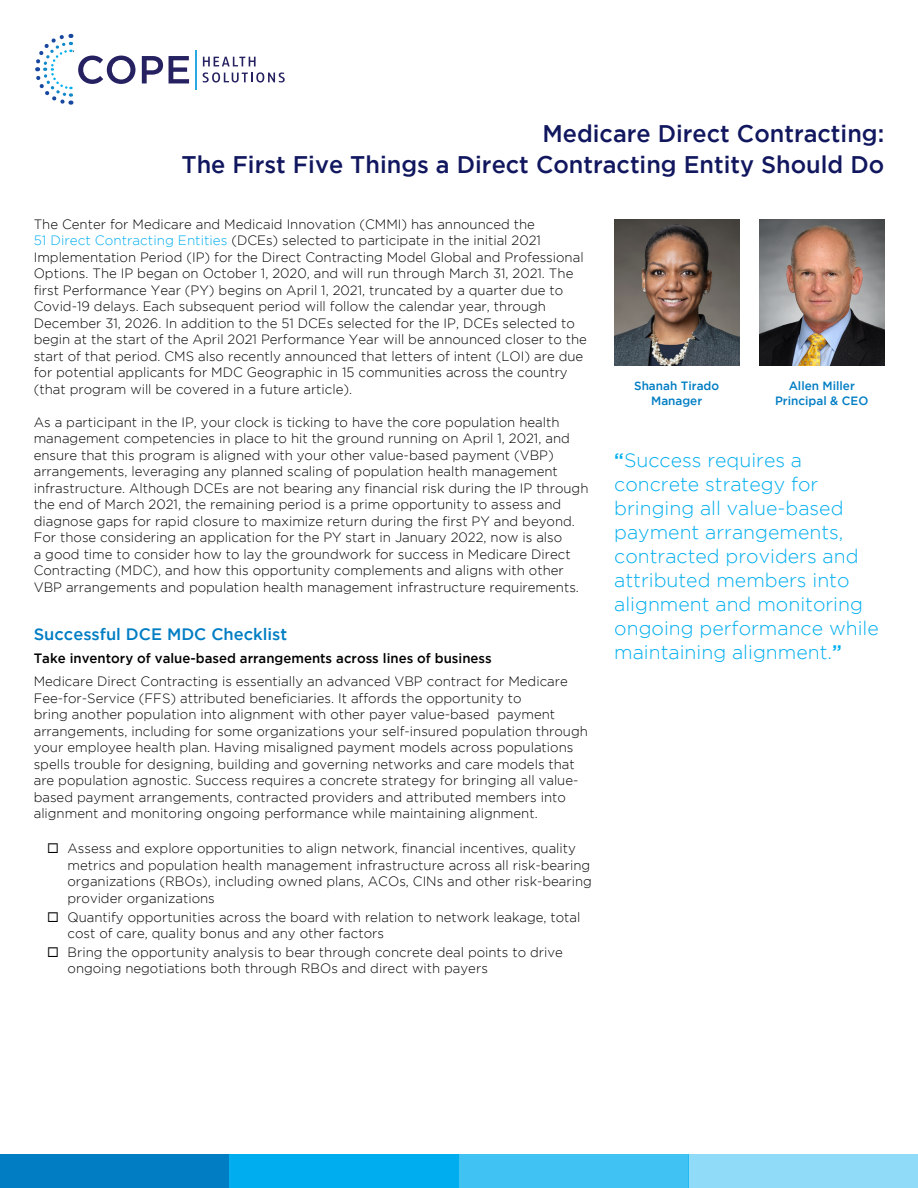
<style>
.page{position:relative;width:918px;height:1188px;background:#fff}
.page>*{position:absolute;margin:0;border:0;box-sizing:border-box;transform-origin:0 0}
.t1{font:500 24px/31.5px "Gotham";color:#11175e;text-align:right}
.t2{font:300 19.5px/24px "Gotham";color:#00aeef}
.t3{font:500 16.5px "Gotham";color:#007dc3}
.t4{font:300 13.5px/16.5px "Gotham";color:#000}
.t5{font:500 13.5px "Gotham";color:#000}
.t6{font:500 12px/15px "Gotham";color:#007dc3;text-align:center}
.s1{color:#00aeef}
.s2{font-weight:500}
</style>
<div class="page">
<svg style="left:35px;top:33px;width:100px;height:72px"></svg>
<svg style="left:142px;top:56px;width:21px;height:27px"></svg>
<svg style="left:169px;top:56px;width:20px;height:27px"></svg>
<svg style="left:203px;top:57px;width:53px;height:9px"></svg>
<svg style="left:203px;top:72px;width:82px;height:11px"></svg>
<hr style="left:195px;top:51px;width:2px;height:39px;background:#28aae1">
<div style="left:0;top:1154px;width:230px;height:34px;background:#007dc3"></div>
<div style="left:459px;top:1154px;width:229px;height:34px;background:#40c2f3"></div>
<div style="left:230px;top:1154px;width:229px;height:34px;background:#00aeef"></div>
<div style="left:688px;top:1154px;width:230px;height:34px;background:#90dbf8"></div>
<img style="left:614px;top:219px;width:125px;height:147px">
<img style="left:759px;top:219px;width:125px;height:147px">
<h1 class="t1" style="left:181px;top:117px;width:704px">Medicare Direct Contracting:<br>The First Five Things a Direct Contracting Entity Should Do</h1>
<p class="t4" style="left:34px;top:216px;width:555px">The Center for Medicare and Medicaid Innovation (CMMI) has announced the<br><span class="s1">51 Direct Contracting Entities</span> (DCEs) selected to participate in the initial 2021<br>Implementation Period (IP) for the Direct Contracting Model Global and Professional Options. The IP began on October 1, 2020, and will run through March 31, 2021. The first Performance Year (PY) begins on April 1, 2021, truncated by a quarter due to Covid-19 delays. Each subsequent period will follow the calendar year, through December 31, 2026. In addition to the 51 DCEs selected for the IP, DCEs selected to begin at the start of the April 2021 Performance Year will be announced closer to the start of that period. CMS also recently announced that letters of intent (LOI) are due for potential applicants for MDC Geographic in 15 communities across the country (that program will be covered in a future article).</p>
<p class="t4" style="left:34px;top:414px;width:556px">As a participant in the IP, your clock is ticking to have the core population health management competencies in place to hit the ground running on April 1, 2021, and ensure that this program is aligned with your other value-based payment (VBP) arrangements, leveraging any planned scaling of population health management infrastructure. Although DCEs are not bearing any financial risk during the IP through the end of March 2021, the remaining period is a prime opportunity to assess and diagnose gaps for rapid closure to maximize return during the first PY and beyond.<br>For those considering an application for the PY start in January 2022, now is also<br>a good time to consider how to lay the groundwork for success in Medicare Direct Contracting (MDC), and how this opportunity complements and aligns with other VBP arrangements and population health management infrastructure requirements.</p>
<p class="t3" style="left:34px;top:625px;width:255px">Successful DCE MDC Checklist</p>
<p class="t5" style="left:34px;top:651px;width:460px">Take inventory of value-based arrangements across lines of business</p>
<p class="t4" style="left:34px;top:673px;width:556px">Medicare Direct Contracting is essentially an advanced VBP contract for Medicare Fee-for-Service (FFS) attributed beneficiaries. It affords the opportunity to<br>bring another population into alignment with other payer value-based payment arrangements, including for some organizations your self-insured population through your employee health plan. Having misaligned payment models across populations spells trouble for designing, building and governing networks and care models that are population agnostic. Success requires a concrete strategy for bringing all value&shy;based payment arrangements, contracted providers and attributed members into alignment and monitoring ongoing performance while maintaining alignment.</p>
<p class="t4" style="left:68px;top:840px;width:526px">Assess and explore opportunities to align network, financial incentives, quality metrics and population health management infrastructure across all risk-bearing organizations (RBOs), including owned plans, ACOs, CINs and other risk-bearing provider organizations</p>
<p class="t4" style="left:68px;top:908px;width:514px">Quantify opportunities across the board with relation to network leakage, total cost of care, quality bonus and any other factors</p>
<p class="t4" style="left:68px;top:944px;width:497px">Bring the opportunity analysis to bear through concrete deal points to drive ongoing negotiations both through RBOs and direct with payers</p>
<p class="t6" style="left:634px;top:378px;width:87px">Shanah Tirado<br>Manager</p>
<p class="t6" style="left:775px;top:378px;width:95px">Allen Miller<br>Principal &amp; CEO</p>
<h2 class="t2" style="left:614px;top:448px;width:266px"><span class="s2">“</span>Success requires a concrete strategy for bringing all value-based payment arrangements, contracted providers and attributed members into alignment and monitoring ongoing performance while maintaining alignment.<span class="s2">”</span></h2>
</div>
